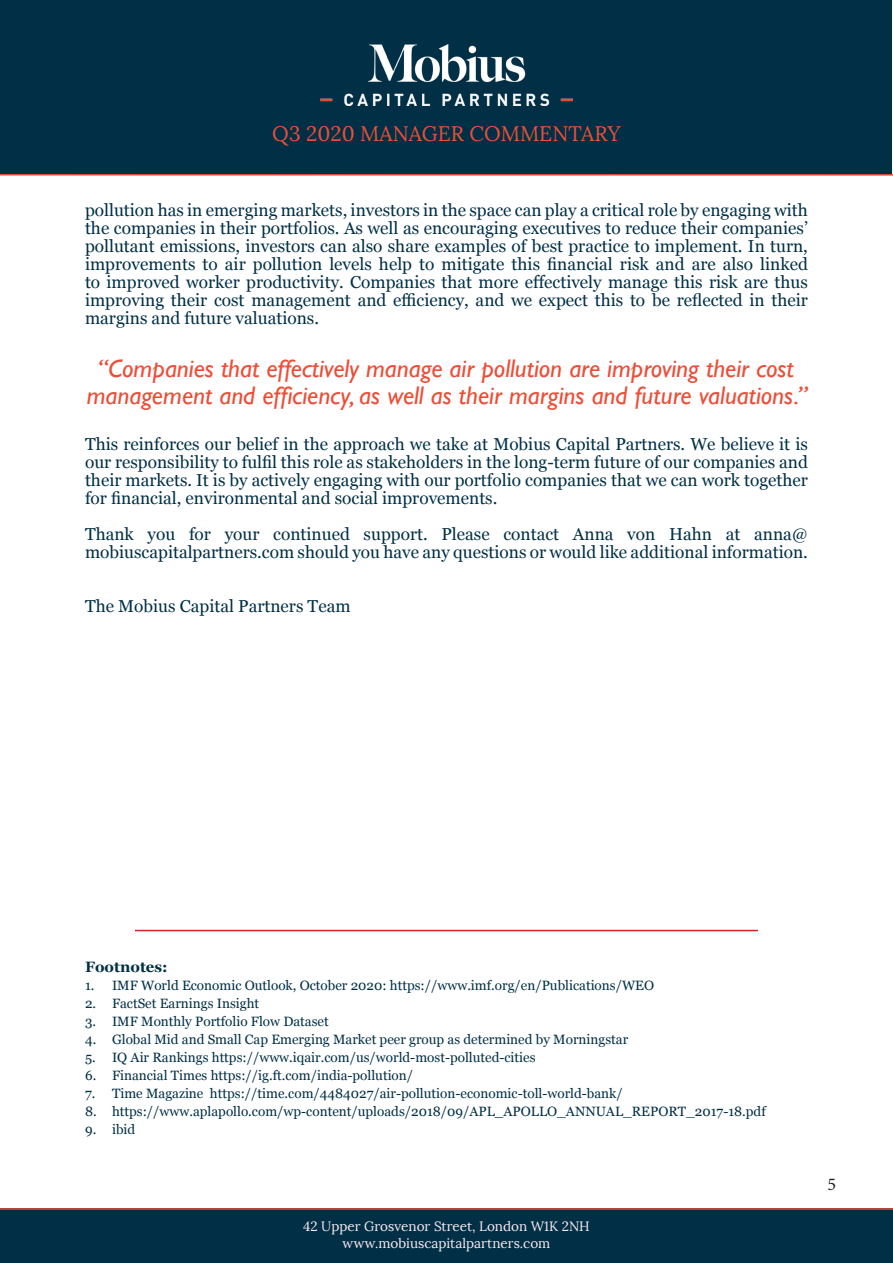
<style>
.page{position:relative;width:893px;height:1263px;background:#fff}
.page>*{position:absolute;margin:0;border:0;box-sizing:border-box;transform-origin:0 0}
.t1{font:italic 25.5px/27px "Gill Sans";color:#ec4e37;text-align:center}
.t2{font:21px "Lora";color:#ec4e37}
.t3{font:18px "Minion Pro";color:#231f20}
.t4{font:17.25px/18px "Georgia";color:#002f46;text-align:justify}
.t5{font:700 15px "Georgia";color:#002f46}
.t6{font:13.5px "Georgia";color:#002f46}
.t7{font:13.5px/16.2px "Lora";color:#fcebf1;text-align:center}
</style>
<div class="page">
<div style="left:0;top:0;width:892px;height:175px;background:#002f46"></div>
<img style="left:321px;top:45px;width:251px;height:61px">
<div style="left:0;top:1209px;width:893px;height:54px;background:#002f46"></div>
<hr style="left:0;top:174px;width:893px;height:2px;background:#ec4e37">
<hr style="left:0;top:1208px;width:893px;height:2px;background:#ec4e37">
<hr style="left:135px;top:930px;width:623px;height:1px;background:#d1232a">
<p class="t2" style="left:272px;top:121px;width:350px">Q3 2020 MANAGER COMMENTARY</p>
<p class="t4" style="left:85px;top:200px;width:724px">pollution has in emerging markets, investors in the space can play a critical role by engaging with the companies in their portfolios. As well as encouraging executives to reduce their companies’ pollutant emissions, investors can also share examples of best practice to implement. In turn, improvements to air pollution levels help to mitigate this financial risk and are also linked to improved worker productivity. Companies that more effectively manage this risk are thus improving their cost management and efficiency, and we expect this to be reflected in their margins and future valuations.</p>
<h1 class="t1" style="left:87px;top:355px;width:722px">“Companies that effectively manage air pollution are improving their cost management and efficiency, as well as their margins and future valuations.”</h1>
<p class="t4" style="left:85px;top:434px;width:724px">This reinforces our belief in the approach we take at Mobius Capital Partners. We believe it is our responsibility to fulfil this role as stakeholders in the long-term future of our companies and their markets. It is by actively engaging with our portfolio companies that we can work together for financial, environmental and social improvements.</p>
<p class="t4" style="left:85px;top:524px;width:724px">Thank you for your continued support. Please contact Anna von Hahn at anna@ mobiuscapitalpartners.com should you have any questions or would like additional information.</p>
<p class="t4" style="left:85px;top:596px;width:267px">The Mobius Capital Partners Team</p>
<p class="t5" style="left:85px;top:956px;width:84px">Footnotes:</p>
<p class="t6" style="left:85px;top:975px;width:571px">1. IMF World Economic Outlook, October 2020: https://www.imf.org/en/Publications/WEO</p>
<p class="t6" style="left:85px;top:993px;width:176px">2. FactSet Earnings Insight</p>
<p class="t6" style="left:85px;top:1011px;width:245px">3. IMF Monthly Portfolio Flow Dataset</p>
<p class="t6" style="left:85px;top:1029px;width:545px">4. Global Mid and Small Cap Emerging Market peer group as determined by Morningstar</p>
<p class="t6" style="left:85px;top:1047px;width:452px">5. IQ Air Rankings https://www.iqair.com/us/world-most-polluted-cities</p>
<p class="t6" style="left:85px;top:1065px;width:330px">6. Financial Times https://ig.ft.com/india-pollution/</p>
<p class="t6" style="left:85px;top:1083px;width:539px">7. Time Magazine https://time.com/4484027/air-pollution-economic-toll-world-bank/</p>
<p class="t6" style="left:85px;top:1101px;width:682px">8. https://www.aplapollo.com/wp-content/uploads/2018/09/APL_APOLLO_ANNUAL_REPORT_2017-18.pdf</p>
<p class="t6" style="left:85px;top:1119px;width:52px">9. ibid</p>
<p class="t7" style="left:303px;top:1218px;width:288px">42 Upper Grosvenor Street, London W1K 2NH www.mobiuscapitalpartners.com</p>
<p class="t3" style="left:827px;top:1172px;width:10px">5</p>
</div>
